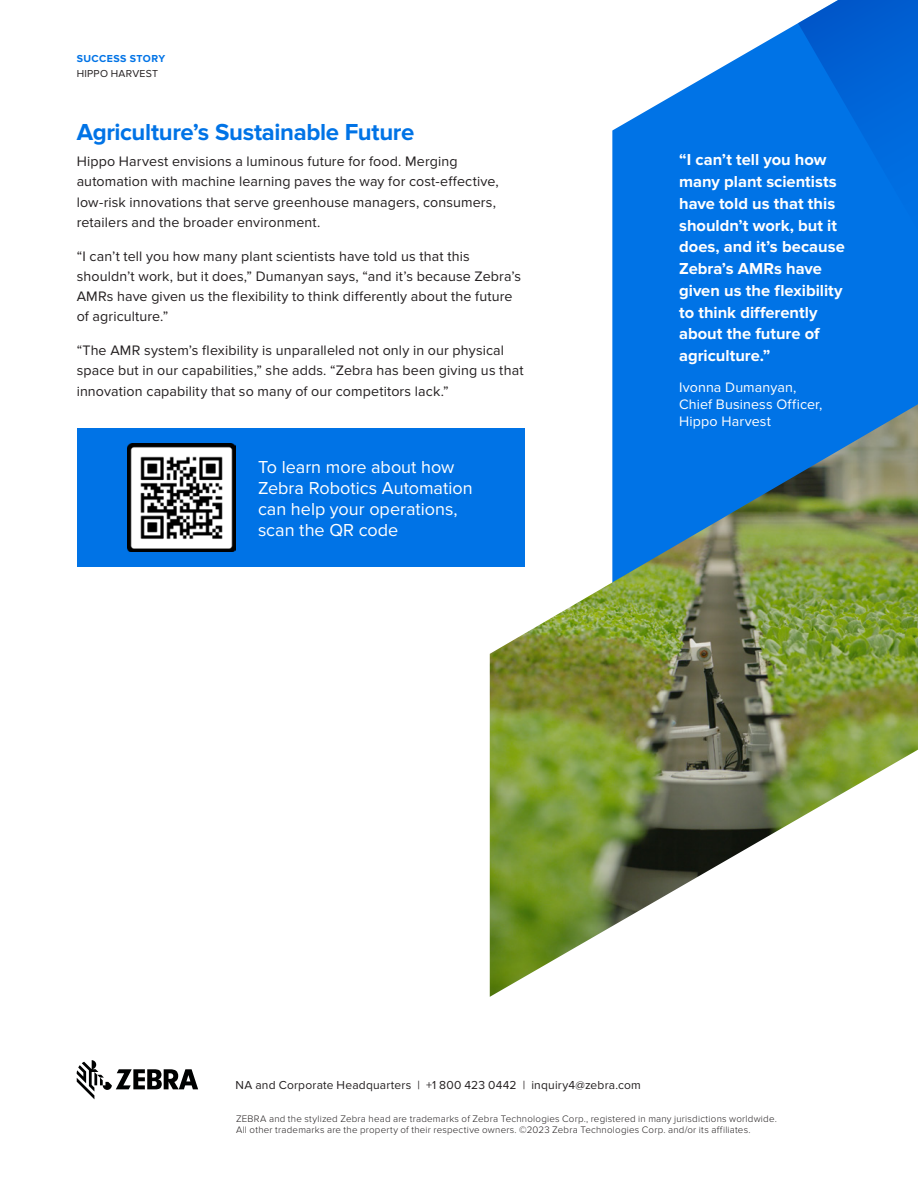
<style>
.page{position:relative;width:918px;height:1188px;background:#fff}
.page>*{position:absolute;margin:0;border:0;box-sizing:border-box;transform-origin:0 0}
.t1{font:700 24px "Proxima Nova";letter-spacing:-.015em;color:#0073e6}
.t2{font:18px/21px "Proxima Nova";color:#fff}
.t3{font:700 16.5px/21.8px "Proxima Nova";color:#fff}
.t4{font:14.25px/20.2px "Proxima Nova";letter-spacing:.01em;color:#231f20}
.t5{font:14.25px/17.2px "Proxima Nova";letter-spacing:.01em;color:#fff}
.t6{font:12px "Proxima Nova";letter-spacing:.015em;color:#231f20}
.t7{font:700 10.5px "Proxima Nova";letter-spacing:.045em;color:#0073e6}
.t8{font:10.5px "Proxima Nova";letter-spacing:.03em;color:#231f20}
.t9{font:300 9.75px/10.5px "Proxima Nova";letter-spacing:.02em;color:#231f20}
</style>
<div class="page">
<div style="left:612px;top:98px;width:306px;height:306px;background:#0073e6"></div>
<svg style="left:668px;top:0;width:250px;height:298px;background:#1c7fe5"></svg>
<img style="left:490px;top:404px;width:428px;height:593px">
<div style="left:77px;top:429px;width:448px;height:138px;background:#0073e6"></div>
<img style="left:127px;top:444px;width:108px;height:108px">
<svg style="left:77px;top:1060px;width:121px;height:39px"></svg>
<p class="t7" style="left:77px;top:53px;width:90px">SUCCESS STORY</p>
<p class="t8" style="left:77px;top:67px;width:83px">HIPPO HARVEST</p>
<h1 class="t1" style="left:77px;top:119px;width:339px">Agriculture’s Sustainable Future</h1>
<p class="t4" style="left:77px;top:152px;width:424px">Hippo Harvest envisions a luminous future for food. Merging automation with machine learning paves the way for cost-effective, low-risk innovations that serve greenhouse managers, consumers, retailers and the broader environment.</p>
<p class="t4" style="left:77px;top:246px;width:446px">“I can’t tell you how many plant scientists have told us that this shouldn’t work, but it does,” Dumanyan says, “and it’s because Zebra’s AMRs have given us the flexibility to think differently about the future of agriculture.”</p>
<p class="t4" style="left:77px;top:341px;width:448px">“The AMR system’s flexibility is unparalleled not only in our physical space but in our capabilities,” she adds. “Zebra has been giving us that innovation capability that so many of our competitors lack.”</p>
<p class="t2" style="left:258px;top:457px;width:216px">To learn more about how<br>Zebra Robotics Automation can help your operations, scan the QR code</p>
<p class="t3" style="left:679px;top:149px;width:167px">“I can’t tell you how many plant scientists have told us that this shouldn’t work, but it does, and it’s because<br>Zebra’s AMRs have given us the flexibility to think differently about the future of agriculture.”</p>
<p class="t5" style="left:679px;top:379px;width:145px">Ivonna Dumanyan,<br>Chief Business Officer,<br>Hippo Harvest</p>
<p class="t6" style="left:236px;top:1078px;width:407px">NA and Corporate Headquarters | +1 800 423 0442 | inquiry4@zebra.com</p>
<p class="t9" style="left:236px;top:1114px;width:542px">ZEBRA and the stylized Zebra head are trademarks of Zebra Technologies Corp., registered in many jurisdictions worldwide.<br>All other trademarks are the property of their respective owners. ©2023 Zebra Technologies Corp. and/or its affiliates.</p>
</div>
